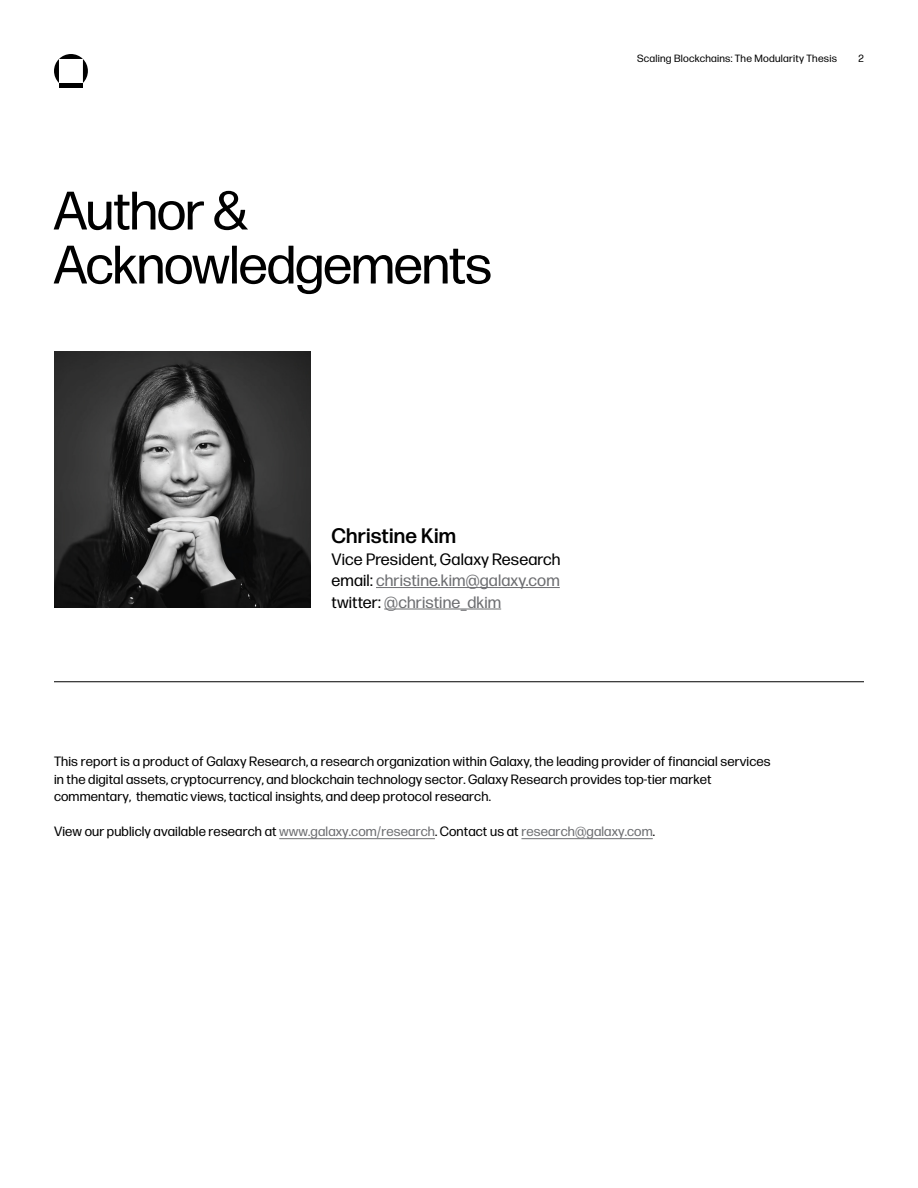
<style>
.page{position:relative;width:918px;height:1188px;background:#fff}
.page>*{position:absolute;margin:0;border:0;box-sizing:border-box;transform-origin:0 0}
.t1{font:54px/54px "Forma DJR Display";letter-spacing:.01em;color:#000}
.t2{font:500 21px "Forma DJR Text";letter-spacing:.01em;color:#000}
.t3{font:16.5px/21.5px "Forma DJR Text";letter-spacing:.01em;color:#000;text-align:justify}
.t4{font:13.5px/17.5px "Forma DJR Text";letter-spacing:.01em;color:#000}
.t5{font:10.5px "Forma DJR Text";letter-spacing:.025em;color:#000}
.s1{color:#6d6e71}
</style>
<div class="page">
<svg style="left:54px;top:54px;width:34px;height:34px"></svg>
<hr style="left:521px;top:838px;width:132px;height:1px;background:#6d6e71">
<hr style="left:279px;top:838px;width:156px;height:1px;background:#6d6e71">
<hr style="left:376px;top:587px;width:184px;height:1px;background:#6d6e71">
<hr style="left:384px;top:609px;width:117px;height:1px;background:#6d6e71">
<img style="left:54px;top:351px;width:256px;height:257px">
<hr style="left:54px;top:681px;width:810px;height:1px;background:#000">
<h1 class="t1" style="left:54px;top:182px;width:439px">Author &amp;<br>Acknowledgements</h1>
<p class="t5" style="left:637px;top:51px;width:201px">Scaling Blockchains: The Modularity Thesis</p>
<p class="t5" style="left:859px;top:51px;width:7px">2</p>
<h2 class="t2" style="left:331px;top:523px;width:126px">Christine Kim</h2>
<p class="t3" style="left:331px;top:547px;width:230px">Vice President, Galaxy Research email: <span class="s1">christine.kim@galaxy.com </span>twitter: <span class="s1">@christine_dkim</span></p>
<p class="t4" style="left:54px;top:752px;width:718px">This report is a product of Galaxy Research, a research organization within Galaxy, the leading provider of financial services in the digital assets, cryptocurrency, and blockchain technology sector. Galaxy Research provides top-tier market commentary, thematic views, tactical insights, and deep protocol research.</p>
<p class="t4" style="left:54px;top:822px;width:603px">View our publicly available research at <span class="s1">www.galaxy.com/research</span>. Contact us at <span class="s1">research@galaxy.com</span>.</p>
</div>
